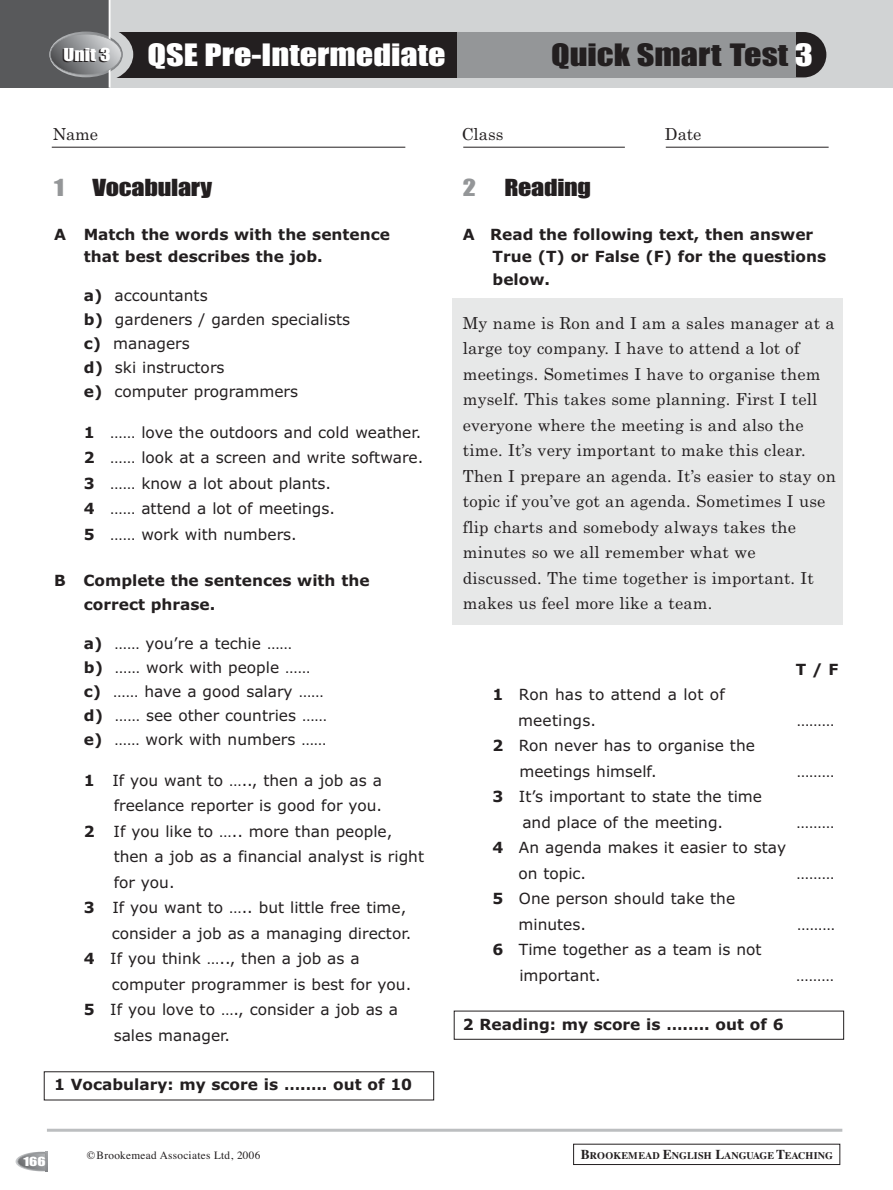
<style>
.page{position:relative;width:893px;height:1190px;background:#fff}
.page>*{position:absolute;margin:0;border:0;box-sizing:border-box;transform-origin:0 0}
.t1{font:28.5px "Impact";color:#fff;scale:1.2 1}
.t2{font:28.5px "Impact";color:#231f20;scale:1.2 1}
.t3{font:21.75px "Impact";letter-spacing:-.01em;color:#231f20;scale:1.2 1}
.t4{font:21.75px "Impact";color:#949698;scale:1.2 1}
.t5{font:16.5px/25.5px "Century Schoolbook";letter-spacing:.01em;color:#231f20}
.t6{font:16.5px "Impact";color:#fff;scale:1.2 1}
.t7{font:15.3px/25.5px "Verdana";color:#231f20}
.t8{font:700 15.3px/22.5px "Verdana";color:#231f20}
.t9{font:11.7px "Impact";color:#fff;scale:1.3 1}
.t10{font:11.25px "Times";letter-spacing:.025em;color:#231f20}
.t11{font:700 10.2px "Times";color:#231f20}
.s1{color:#fff}
.s2{font-weight:700}
.s3{font-size:13.5px}
</style>
<div class="page">
<div style="left:452px;top:298px;width:390px;height:326px;background:#e7e8e8"></div>
<div style="left:108px;top:0;width:784px;height:88px;background:#d1d3d4"></div>
<div style="left:775px;top:32px;width:51px;height:45px;background:#231f20;border-radius:23px"></div>
<div style="left:343px;top:32px;width:452px;height:45px;background:#949698"></div>
<div style="left:117px;top:32px;width:339px;height:45px;background:#231f20"></div>
<svg style="left:16px;top:1151px;width:51px;height:20px"></svg>
<svg style="left:18px;top:1153px;width:47px;height:17px"></svg>
<div style="left:18px;top:1152px;width:47px;height:18px;border:2px solid #949698;border-radius:50%"></div>
<svg style="left:46px;top:1151px;width:2px;height:20px"></svg>
<div style="left:48px;top:1146px;width:28px;height:44px;background:#fff"></div>
<svg style="left:45px;top:1152px;width:1px;height:18px"></svg>
<div style="left:63px;top:27px;width:70px;height:55px;background:#d1d3d4;border-radius:50%"></div>
<div style="left:0;top:0;width:109px;height:88px;background:#58595b"></div>
<svg style="left:49px;top:32px;width:74px;height:45px"></svg>
<hr style="left:109px;top:0;width:1px;height:88px;background:#fff">
<svg style="left:50px;top:34px;width:71px;height:41px"></svg>
<div style="left:50px;top:34px;width:72px;height:41px;border:2px solid #949698;border-radius:50%"></div>
<hr style="left:47px;top:1128px;width:795px;height:3px;background:#bcbec0">
<hr style="left:52px;top:147px;width:353px;height:1px;background:#231f20">
<hr style="left:463px;top:147px;width:162px;height:1px;background:#231f20">
<hr style="left:665px;top:147px;width:163px;height:1px;background:#231f20">
<p class="t6" style="left:64px;top:49px;width:41px">Unit 3</p>
<h1 class="t1" style="left:147px;top:46px;width:250px">QSE Pre-Intermediate</h1>
<h1 class="t2" style="left:551px;top:46px;width:220px">Quick Smart Test <span class="s1">3</span></h1>
<p class="t5" style="left:53px;top:123px;width:47px">Name</p>
<p class="t5" style="left:461px;top:123px;width:43px">Class</p>
<p class="t5" style="left:665px;top:123px;width:38px">Date</p>
<h2 class="t4" style="left:54px;top:180px;width:10px">1</h2>
<h2 class="t3" style="left:92px;top:180px;width:101px">Vocabulary</h2>
<p class="t8" style="left:84px;top:224px;width:307px;text-indent:-30px">A Match the words with the sentence that best describes the job.</p>
<p class="t7" style="left:84px;top:285px;width:268px;line-height:24px"><span class="s2">a)</span> accountants<br><span class="s2">b)</span> gardeners / garden specialists <span class="s2">c)</span> managers<br><span class="s2">d)</span> ski instructors<br><span class="s2">e)</span> computer programmers</p>
<p class="t7" style="left:84px;top:420px;width:341px"><span class="s2">1</span> …… love the outdoors and cold weather.<br><span class="s2">2</span> …… look at a screen and write software.<br><span class="s2">3</span> …… know a lot about plants.<br><span class="s2">4</span> …… attend a lot of meetings.<br><span class="s2">5</span> …… work with numbers.</p>
<p class="t8" style="left:84px;top:570px;width:287px;line-height:24px;text-indent:-30px">B Complete the sentences with the correct phrase.</p>
<p class="t7" style="left:84px;top:633px;width:245px;line-height:24px"><span class="s2">a)</span> …… you’re a techie ……<br><span class="s2">b)</span> …… work with people …… <span class="s2">c)</span> …… have a good salary …… <span class="s2">d)</span> …… see other countries …… <span class="s2">e)</span> …… work with numbers ……</p>
<p class="t7" style="left:84px;top:768px;width:299px"><span class="s2">1</span> If you want to ….., then a job as a</p>
<p class="t7" style="left:114px;top:794px;width:270px">freelance reporter is good for you.</p>
<p class="t7" style="left:84px;top:819px;width:310px"><span class="s2">2</span> If you like to ….. more than people,</p>
<p class="t7" style="left:114px;top:845px;width:312px">then a job as a financial analyst is right</p>
<p class="t7" style="left:114px;top:870px;width:62px">for you.</p>
<p class="t7" style="left:84px;top:896px;width:324px"><span class="s2">3</span> If you want to ….. but little free time,</p>
<p class="t7" style="left:112px;top:921px;width:301px">consider a job as a managing director.</p>
<p class="t7" style="left:84px;top:947px;width:277px"><span class="s2">4</span> If you think ….., then a job as a</p>
<p class="t7" style="left:112px;top:972px;width:301px">computer programmer is best for you.</p>
<p class="t7" style="left:84px;top:998px;width:316px"><span class="s2">5</span> If you love to …., consider a job as a</p>
<p class="t7" style="left:114px;top:1023px;width:118px">sales manager.</p>
<p class="t8" style="left:54px;top:1074px;width:359px">1 Vocabulary: my score is ….…. out of 10</p>
<h2 class="t4" style="left:463px;top:180px;width:12px">2</h2>
<h2 class="t3" style="left:504px;top:180px;width:74px">Reading</h2>
<p class="t8" style="left:492px;top:224px;width:335px;text-indent:-30px">A Read the following text, then answer<br>True (T) or False (F) for the questions below.</p>
<p class="t5" style="left:463px;top:312px;width:374px">My name is Ron and I am a sales manager at a large toy company. I have to attend a lot of meetings. Sometimes I have to organise them myself. This takes some planning. First I tell everyone where the meeting is and also the time. It’s very important to make this clear.<br>Then I prepare an agenda. It’s easier to stay on topic if you’ve got an agenda. Sometimes I use flip charts and somebody always takes the minutes so we all remember what we discussed. The time together is important. It makes us feel more like a team.</p>
<p class="t7" style="left:518px;top:683px;width:208px;text-indent:-26px"><span class="s2">1</span> Ron has to attend a lot of meetings.</p>
<p class="t7" style="left:519px;top:734px;width:237px;text-indent:-27px"><span class="s2">2</span> Ron never has to organise the meetings himself.</p>
<p class="t7" style="left:492px;top:785px;width:271px;text-align:center"><span class="s2">3</span> It’s important to state the time and place of the meeting.</p>
<p class="t7" style="left:518px;top:836px;width:269px;text-indent:-26px"><span class="s2">4</span> An agenda makes it easier to stay on topic.</p>
<p class="t7" style="left:518px;top:887px;width:218px;text-indent:-26px"><span class="s2">5</span> One person should take the minutes.</p>
<p class="t7" style="left:519px;top:938px;width:243px;text-indent:-27px"><span class="s2">6</span> Time together as a team is not important.</p>
<p class="t8" style="left:795px;top:659px;width:44px">T / F</p>
<p class="t7" style="left:796px;top:708px;width:39px">………</p>
<p class="t7" style="left:796px;top:759px;width:39px">………</p>
<p class="t7" style="left:796px;top:810px;width:39px">………</p>
<p class="t7" style="left:796px;top:861px;width:39px">………</p>
<p class="t7" style="left:797px;top:912px;width:39px">………</p>
<p class="t7" style="left:796px;top:963px;width:39px">………</p>
<p class="t8" style="left:463px;top:1014px;width:322px">2 Reading: my score is ….…. out of 6</p>
<p class="t9" style="left:23px;top:1157px;width:19px">166</p>
<p class="t10" style="left:87px;top:1150px;width:175px">©Brookemead Associates Ltd, 2006</p>
<p class="t11" style="left:581px;top:1151px;width:254px"><span class="s3">B</span>ROOKEMEAD <span class="s3">E</span>NGLISH <span class="s3">L</span>ANGUAGE <span class="s3">T</span>EACHING</p>
</div>
